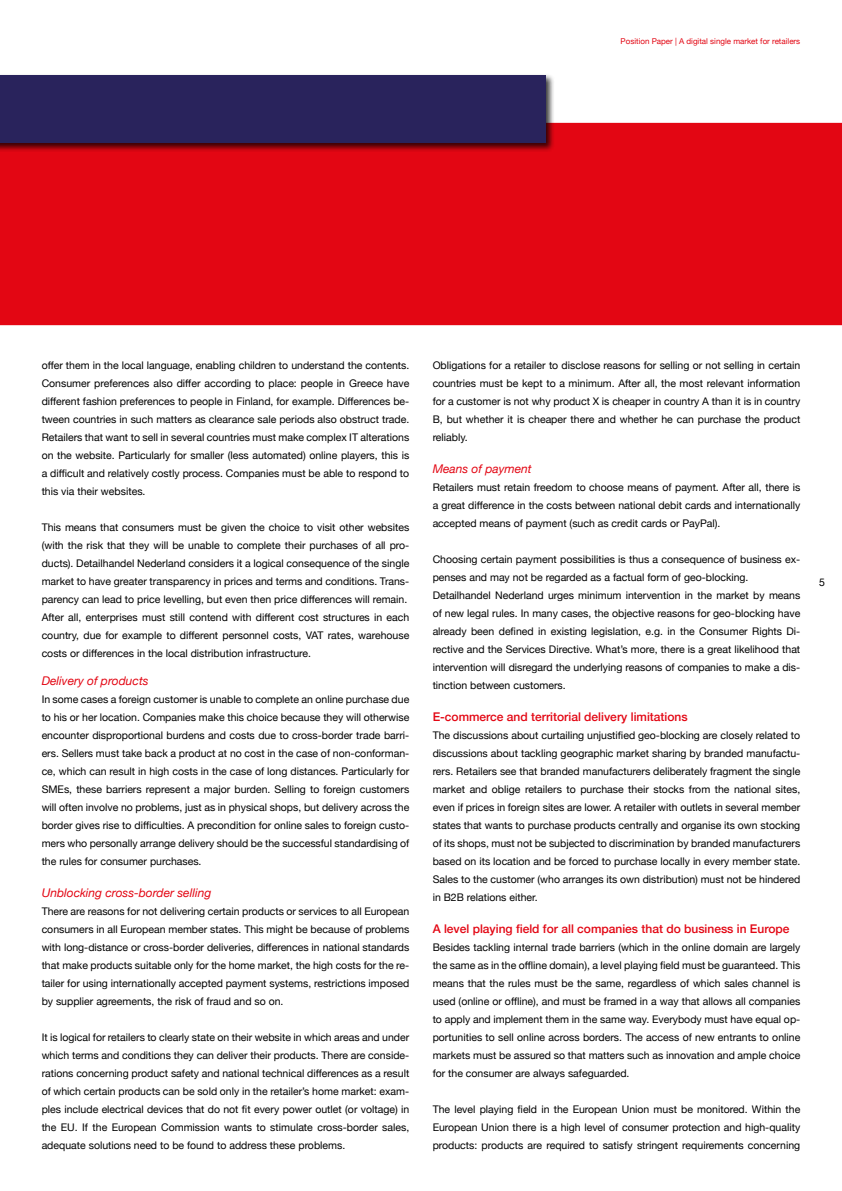
<style>
.page{position:relative;width:842px;height:1191px;background:#fff}
.page>*{position:absolute;margin:0;border:0;box-sizing:border-box;transform-origin:0 0}
.t1{font:500 12px "Helvetica Neue";color:#e30613}
.t2{font:italic 12px "Helvetica Neue";color:#e30613}
.t3{font:10.5px/18px "Helvetica Neue";color:#000;text-align:justify}
.t4{font:8px "Helvetica Neue";color:#e30613}
</style>
<div class="page">
<div style="left:0;top:123px;width:842px;height:202px;background:#e30613"></div>
<div style="left:0;top:74px;width:555px;height:78px;background:#000;opacity:.75"></div>
<div style="left:0;top:75px;width:545px;height:68px;background:#29235c"></div>
<p class="t4" style="left:621px;top:35px;width:181px">Position Paper | A digital single market for retailers</p>
<p class="t3" style="left:42px;top:356px;width:369px">offer them in the local language, enabling children to understand the contents.<br>Consumer preferences also differ according to place: people in Greece have different fashion preferences to people in Finland, for example. Differences be&shy;tween countries in such matters as clearance sale periods also obstruct trade.<br>Retailers that want to sell in several countries must make complex IT alterations on the website. Particularly for smaller (less automated) online players, this is a difficult and relatively costly process. Companies must be able to respond to this via their websites.</p>
<p class="t3" style="left:42px;top:518px;width:369px;text-align:left">This means that consumers must be given the choice to visit other websites (with the risk that they will be unable to complete their purchases of all pro&shy;ducts). Detailhandel Nederland considers it a logical consequence of the single market to have greater transparency in prices and terms and conditions. Trans&shy;parency can lead to price levelling, but even then price differences will remain.<br>After all, enterprises must still contend with different cost structures in each country, due for example to different personnel costs, VAT rates, warehouse costs or differences in the local distribution infrastructure.</p>
<p class="t2" style="left:42px;top:672px;width:108px">Delivery of products</p>
<p class="t3" style="left:42px;top:690px;width:369px">In some cases a foreign customer is unable to complete an online purchase due to his or her location. Companies make this choice because they will otherwise encounter disproportional burdens and costs due to cross-border trade barri&shy;ers. Sellers must take back a product at no cost in the case of non-conforman&shy;ce, which can result in high costs in the case of long distances. Particularly for SMEs, these barriers represent a major burden. Selling to foreign customers will often involve no problems, just as in physical shops, but delivery across the border gives rise to difficulties. A precondition for online sales to foreign custo&shy;mers who personally arrange delivery should be the successful standardising of the rules for consumer purchases.</p>
<p class="t2" style="left:42px;top:884px;width:171px">Unblocking cross-border selling</p>
<p class="t3" style="left:42px;top:902px;width:369px">There are reasons for not delivering certain products or services to all European consumers in all European member states. This might be because of problems with long-distance or cross-border deliveries, differences in national standards that make products suitable only for the home market, the high costs for the re&shy;tailer for using internationally accepted payment systems, restrictions imposed by supplier agreements, the risk of fraud and so on.</p>
<p class="t3" style="left:42px;top:1028px;width:369px">It is logical for retailers to clearly state on their website in which areas and under which terms and conditions they can deliver their products. There are conside&shy;rations concerning product safety and national technical differences as a result of which certain products can be sold only in the retailer’s home market: exam&shy;ples include electrical devices that do not fit every power outlet (or voltage) in the EU. If the European Commission wants to stimulate cross-border sales, adequate solutions need to be found to address these problems.</p>
<p class="t3" style="left:433px;top:356px;width:369px">Obligations for a retailer to disclose reasons for selling or not selling in certain countries must be kept to a minimum. After all, the most relevant information for a customer is not why product X is cheaper in country A than it is in country B, but whether it is cheaper there and whether he can purchase the product reliably.</p>
<p class="t2" style="left:433px;top:460px;width:100px">Means of payment</p>
<p class="t3" style="left:433px;top:478px;width:369px">Retailers must retain freedom to choose means of payment. After all, there is a great difference in the costs between national debit cards and internationally accepted means of payment (such as credit cards or PayPal).</p>
<p class="t3" style="left:433px;top:550px;width:369px;text-align:left">Choosing certain payment possibilities is thus a consequence of business ex&shy;penses and may not be regarded as a factual form of geo-blocking.<br>Detailhandel Nederland urges minimum intervention in the market by means of new legal rules. In many cases, the objective reasons for geo-blocking have already been defined in existing legislation, e.g. in the Consumer Rights Di&shy;rective and the Services Directive. What’s more, there is a great likelihood that intervention will disregard the underlying reasons of companies to make a dis&shy;tinction between customers.</p>
<p class="t1" style="left:433px;top:707px;width:256px">E-commerce and territorial delivery limitations</p>
<p class="t3" style="left:433px;top:726px;width:369px">The discussions about curtailing unjustified geo-blocking are closely related to discussions about tackling geographic market sharing by branded manufactu&shy;rers. Retailers see that branded manufacturers deliberately fragment the single market and oblige retailers to purchase their stocks from the national sites, even if prices in foreign sites are lower. A retailer with outlets in several member states that wants to purchase products centrally and organise its own stocking of its shops, must not be subjected to discrimination by branded manufacturers based on its location and be forced to purchase locally in every member state.<br>Sales to the customer (who arranges its own distribution) must not be hindered in B2B relations either.</p>
<p class="t1" style="left:433px;top:919px;width:358px">A level playing field for all companies that do business in Europe</p>
<p class="t3" style="left:433px;top:938px;width:369px">Besides tackling internal trade barriers (which in the online domain are largely the same as in the offline domain), a level playing field must be guaranteed. This means that the rules must be the same, regardless of which sales channel is used (online or offline), and must be framed in a way that allows all companies to apply and implement them in the same way. Everybody must have equal op&shy;portunities to sell online across borders. The access of new entrants to online markets must be assured so that matters such as innovation and ample choice for the consumer are always safeguarded.</p>
<p class="t3" style="left:433px;top:1100px;width:369px">The level playing field in the European Union must be monitored. Within the European Union there is a high level of consumer protection and high-quality products: products are required to satisfy stringent requirements concerning</p>
<p class="t3" style="left:819px;top:573px;width:7px">5</p>
</div>
